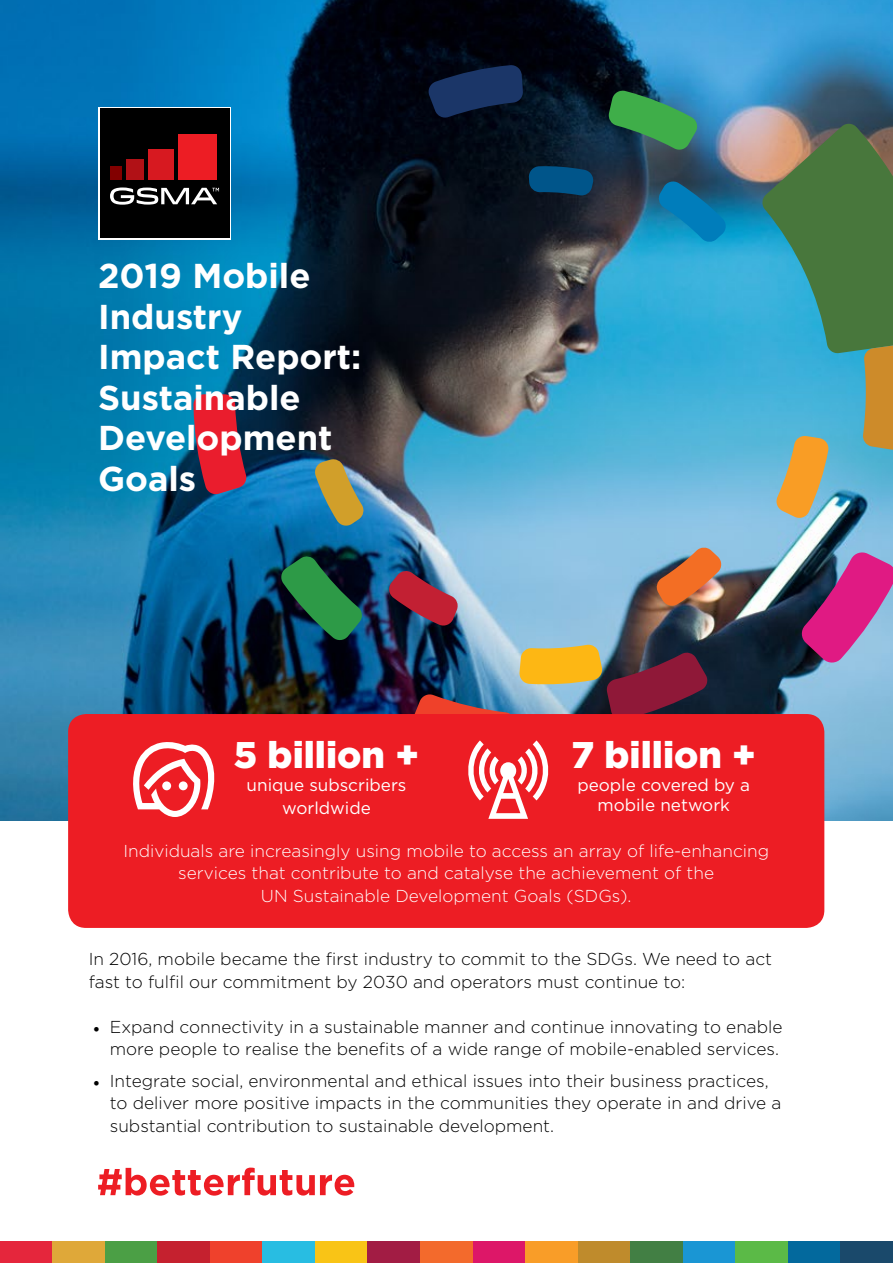
<style>
.page{position:relative;width:893px;height:1263px;background:#fff}
.page>*{position:absolute;margin:0;border:0;box-sizing:border-box;transform-origin:0 0}
.t1{font:900 37.05px "Gotham";color:#fff}
.t2{font:700 34.5px/40.5px "Gotham";color:#fff}
.t3{font:300 17.25px/22.5px "Gotham";color:#000}
.t4{font:300 17.25px/22.5px "Gotham";color:#fff;text-align:center}
.t5{font:17.1px/22.8px "Gotham";color:#fff;text-align:center}
.s1{font-family:"Minion Pro";font-weight:400}
</style>
<div class="page">
<img style="left:0;top:0;width:893px;height:820px">
<svg style="left:427px;top:65px;width:96px;height:54px;background:#11254a"></svg>
<svg style="left:528px;top:166px;width:66px;height:30px;background:#034875"></svg>
<svg style="left:608px;top:89px;width:91px;height:62px;background:#32845d"></svg>
<svg style="left:657px;top:180px;width:70px;height:63px;background:#0c79a9"></svg>
<svg style="left:761px;top:122px;width:132px;height:397px;background:#5f9381"></svg>
<svg style="left:800px;top:551px;width:93px;height:113px;background:#9c4a8b"></svg>
<img style="left:655px;top:547px;width:67px;height:60px">
<svg style="left:388px;top:570px;width:71px;height:57px;background:#823e56"></svg>
<svg style="left:280px;top:555px;width:83px;height:86px;background:#175940"></svg>
<svg style="left:314px;top:458px;width:51px;height:69px;background:#858c64"></svg>
<svg style="left:193px;top:394px;width:54px;height:101px;background:#ac253a"></svg>
<div style="left:0;top:1241px;width:53px;height:22px;background:#e5263c"></div>
<div style="left:53px;top:1241px;width:52px;height:22px;background:#dfa839"></div>
<div style="left:105px;top:1241px;width:53px;height:22px;background:#4b9f45"></div>
<div style="left:158px;top:1241px;width:52px;height:22px;background:#c5212f"></div>
<div style="left:210px;top:1241px;width:53px;height:22px;background:#ef412c"></div>
<div style="left:263px;top:1241px;width:52px;height:22px;background:#28bde2"></div>
<div style="left:315px;top:1241px;width:53px;height:22px;background:#f9c416"></div>
<div style="left:368px;top:1241px;width:52px;height:22px;background:#a21c44"></div>
<div style="left:420px;top:1241px;width:53px;height:22px;background:#f36a2c"></div>
<div style="left:473px;top:1241px;width:52px;height:22px;background:#dd1768"></div>
<div style="left:525px;top:1241px;width:53px;height:22px;background:#f99d28"></div>
<div style="left:578px;top:1241px;width:52px;height:22px;background:#bf8b2c"></div>
<div style="left:630px;top:1241px;width:53px;height:22px;background:#427f44"></div>
<div style="left:683px;top:1241px;width:52px;height:22px;background:#1a96d4"></div>
<div style="left:735px;top:1241px;width:53px;height:22px;background:#5bba47"></div>
<div style="left:788px;top:1241px;width:52px;height:22px;background:#03699d"></div>
<div style="left:840px;top:1241px;width:53px;height:22px;background:#1a496b"></div>
<svg style="left:98px;top:107px;width:133px;height:133px"></svg>
<div style="left:100px;top:108px;width:129px;height:130px;background:#000"></div>
<svg style="left:110px;top:187px;width:109px;height:18px"></svg>
<div style="left:111px;top:166px;width:11px;height:13px;background:#820000"></div>
<div style="left:126px;top:159px;width:17px;height:20px;background:#b11116"></div>
<div style="left:148px;top:149px;width:25px;height:30px;background:#d71920"></div>
<div style="left:178px;top:134px;width:38px;height:45px;background:#ed1d24"></div>
<svg style="left:98px;top:1167px;width:256px;height:28px"></svg>
<div style="left:68px;top:714px;width:756px;height:214px;background:#ed1d24;border-radius:18px"></div>
<svg style="left:409px;top:644px;width:300px;height:175px"></svg>
<svg style="left:133px;top:742px;width:82px;height:75px"></svg>
<h2 class="t2" style="left:98px;top:256px;width:265px">2019 Mobile<br>Industry<br>Impact Report:<br>Sustainable<br>Development<br>Goals</h2>
<h1 class="t1" style="left:234px;top:729px;width:187px">5 billion +</h1>
<p class="t5" style="left:247px;top:773px;width:161px">unique subscribers worldwide</p>
<h1 class="t1" style="left:571px;top:729px;width:186px">7 billion +</h1>
<p class="t5" style="left:577px;top:775px;width:174px;line-height:20px">people covered by a mobile network</p>
<p class="t4" style="left:123px;top:839px;width:647px">Individuals are increasingly using mobile to access an array of life-enhancing services that contribute to and catalyse the achievement of the<br>UN Sustainable Development Goals (SDGs).</p>
<p class="t3" style="left:89px;top:947px;width:685px">In 2016, mobile became the first industry to commit to the SDGs. We need to act fast to fulfil our commitment by 2030 and operators must continue to:</p>
<p class="t3" style="left:93px;top:1015px;width:691px;text-align:right"><span class="s1">•</span> Expand connectivity in a sustainable manner and continue innovating to enable more people to realise the benefits of a wide range of mobile-enabled services.</p>
<p class="t3" style="left:110px;top:1069px;width:673px;text-indent:-17px"><span class="s1">•</span> Integrate social, environmental and ethical issues into their business practices, to deliver more positive impacts in the communities they operate in and drive a substantial contribution to sustainable development.</p>
</div>
